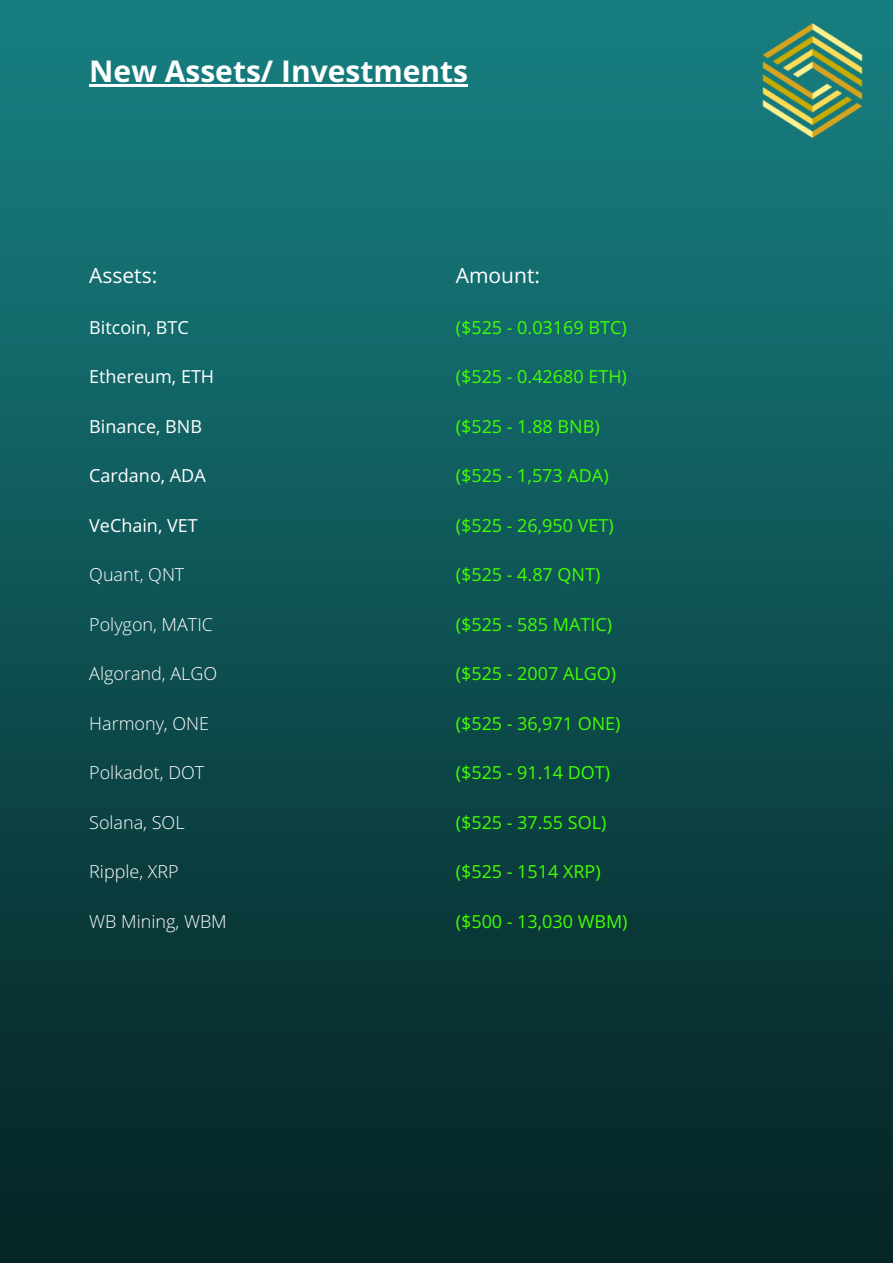
<style>
.page{position:relative;width:893px;height:1264px;background:#fff}
.page>*{position:absolute;margin:0;border:0;box-sizing:border-box;transform-origin:0 0}
.t1{font:700 30px "Open Sans Hebrew";color:#fff}
.t2{font:21px "Open Sans Hebrew";color:#fff}
.t3{font:18px "Open Sans Hebrew";color:#42ff00}
.t4{font:300 18px "Open Sans Hebrew";color:#fff}
.t5{font:18px "Open Sans Hebrew";color:#fff}
</style>
<div class="page">
<img style="left:0;top:0;width:892px;height:1262px">
<img style="left:731px;top:0;width:161px;height:162px">
<hr style="left:89px;top:84px;width:379px;height:3px;background:#fff">
<h1 class="t1" style="left:89px;top:50px;width:380px">New Assets/ Investments</h1>
<p class="t2" style="left:89px;top:261px;width:69px">Assets:</p>
<p class="t5" style="left:89px;top:315px;width:101px">Bitcoin, BTC</p>
<p class="t5" style="left:89px;top:364px;width:126px">Ethereum, ETH</p>
<p class="t5" style="left:89px;top:413px;width:114px">Binance, BNB</p>
<p class="t5" style="left:89px;top:463px;width:118px">Cardano, ADA</p>
<p class="t5" style="left:89px;top:512px;width:110px">VeChain, VET</p>
<p class="t4" style="left:89px;top:562px;width:97px">Quant, QNT</p>
<p class="t4" style="left:89px;top:611px;width:125px">Polygon, MATIC</p>
<p class="t4" style="left:89px;top:661px;width:129px">Algorand, ALGO</p>
<p class="t4" style="left:89px;top:710px;width:121px">Harmony, ONE</p>
<p class="t4" style="left:89px;top:760px;width:116px">Polkadot, DOT</p>
<p class="t4" style="left:89px;top:809px;width:97px">Solana, SOL</p>
<p class="t4" style="left:89px;top:859px;width:91px">Ripple, XRP</p>
<p class="t4" style="left:89px;top:908px;width:139px">WB Mining, WBM</p>
<p class="t2" style="left:456px;top:261px;width:86px">Amount:</p>
<p class="t3" style="left:456px;top:315px;width:172px">($525 - 0.03169 BTC)</p>
<p class="t3" style="left:456px;top:364px;width:173px">($525 - 0.42680 ETH)</p>
<p class="t3" style="left:456px;top:413px;width:145px">($525 - 1.88 BNB)</p>
<p class="t3" style="left:456px;top:463px;width:154px">($525 - 1,573 ADA)</p>
<p class="t3" style="left:456px;top:512px;width:159px">($525 - 26,950 VET)</p>
<p class="t3" style="left:456px;top:562px;width:146px">($525 - 4.87 QNT)</p>
<p class="t3" style="left:456px;top:611px;width:158px">($525 - 585 MATIC)</p>
<p class="t3" style="left:456px;top:661px;width:162px">($525 - 2007 ALGO)</p>
<p class="t3" style="left:456px;top:710px;width:166px">($525 - 36,971 ONE)</p>
<p class="t3" style="left:456px;top:760px;width:156px">($525 - 91.14 DOT)</p>
<p class="t3" style="left:456px;top:809px;width:152px">($525 - 37.55 SOL)</p>
<p class="t3" style="left:456px;top:859px;width:146px">($525 - 1514 XRP)</p>
<p class="t3" style="left:456px;top:908px;width:173px">($500 - 13,030 WBM)</p>
</div>
